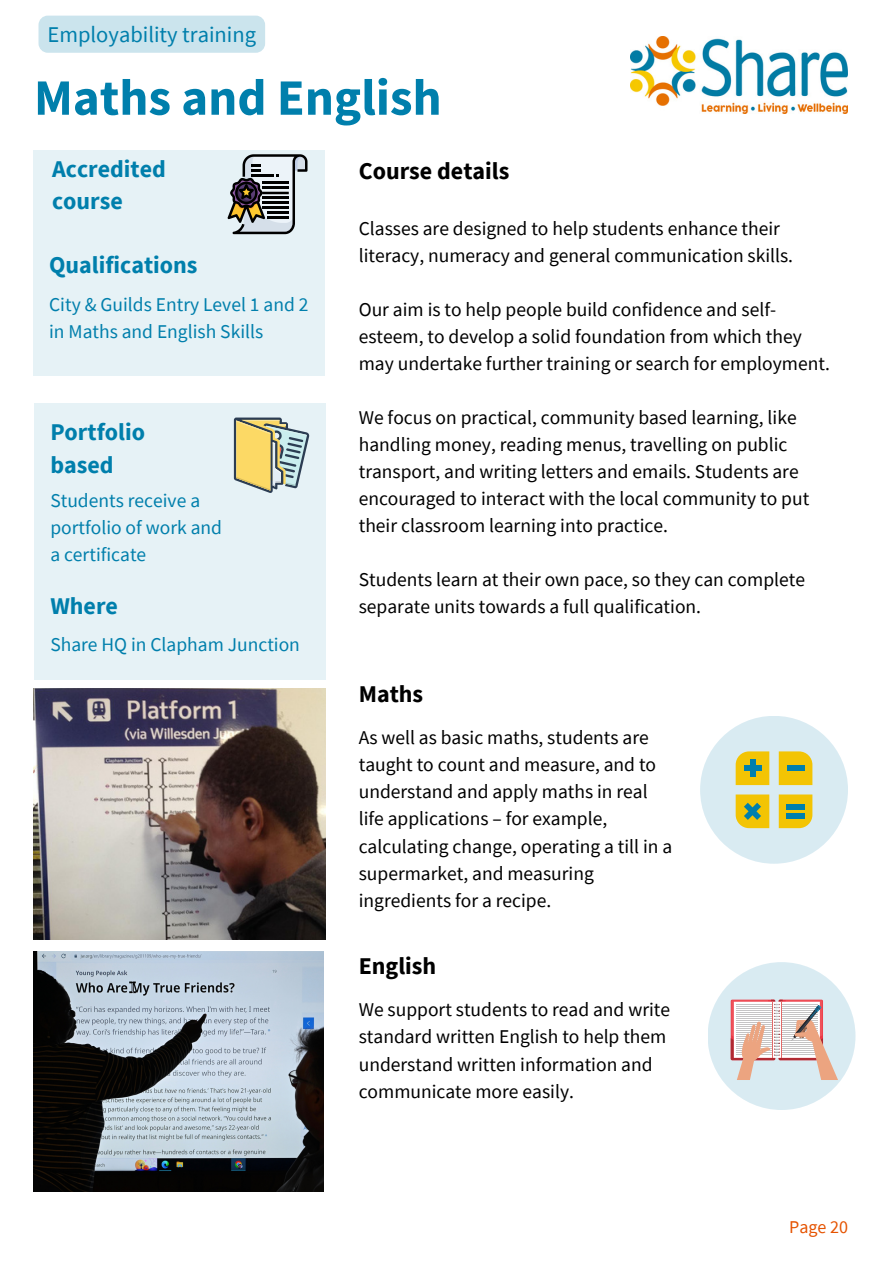
<style>
.page{position:relative;width:894px;height:1264px;background:#fff}
.page>*{position:absolute;margin:0;border:0;box-sizing:border-box;transform-origin:0 0}
.t1{font:700 51px "Source Sans Pro";color:#007fac}
.t2{font:700 24px/32.7px "Source Sans Pro";color:#007fac}
.t3{font:700 24px "Source Sans Pro";color:#000}
.t4{font:22.5px "Source Sans Pro";color:#007fac}
.t5{font:19.5px/27.2px "Source Sans Pro";color:#000}
.t6{font:19.5px/27px "Source Sans Pro";color:#007fac}
.t7{font:18px "Source Sans Pro";color:#e55300}
</style>
<div class="page">
<img style="left:34px;top:689px;width:291px;height:250px">
<div style="left:707px;top:962px;width:148px;height:147px;background:#d9ebf2;border-radius:50%"></div>
<svg style="left:730px;top:999px;width:107px;height:80px"></svg>
<div style="left:699px;top:715px;width:148px;height:148px;background:#d9ebf2;border-radius:50%"></div>
<svg style="left:735px;top:751px;width:34px;height:34px"></svg>
<svg style="left:778px;top:751px;width:34px;height:34px"></svg>
<svg style="left:778px;top:794px;width:34px;height:34px"></svg>
<div style="left:749px;top:759px;width:5px;height:18px;background:#007fac"></div>
<div style="left:743px;top:765px;width:18px;height:5px;background:#007fac"></div>
<svg style="left:735px;top:794px;width:34px;height:34px"></svg>
<div style="left:786px;top:765px;width:18px;height:5px;background:#007fac"></div>
<div style="left:786px;top:804px;width:18px;height:5px;background:#007fac"></div>
<div style="left:786px;top:813px;width:18px;height:5px;background:#007fac"></div>
<div style="left:34px;top:150px;width:291px;height:226px;background:#e6f2f6"></div>
<svg style="left:227px;top:154px;width:80px;height:80px"></svg>
<img style="left:630px;top:36px;width:217px;height:78px">
<img style="left:34px;top:951px;width:289px;height:239px">
<div style="left:34px;top:403px;width:291px;height:277px;background:#e6f2f6"></div>
<svg style="left:234px;top:417px;width:75px;height:76px"></svg>
<div style="left:38px;top:16px;width:227px;height:37px;background:#cbe4ed;border-radius:9px"></div>
<h2 class="t4" style="left:47px;top:19px;width:210px">Employability training</h2>
<p class="t1" style="left:34px;top:65px;width:409px">Maths and English</p>
<p class="t2" style="left:52px;top:152px;width:115px">Accredited course</p>
<h2 class="t3" style="left:358px;top:156px;width:152px">Course details</h2>
<h2 class="t2" style="left:49px;top:248px;width:150px">Qualifications</h2>
<p class="t6" style="left:49px;top:291px;width:261px">City &amp; Guilds Entry Level 1 and 2 in Maths and English Skills</p>
<p class="t2" style="left:50px;top:415px;width:96px">Portfolio based</p>
<p class="t6" style="left:50px;top:486px;width:173px">Students receive a portfolio of work and a certificate</p>
<h2 class="t2" style="left:50px;top:588px;width:69px">Where</h2>
<p class="t6" style="left:50px;top:630px;width:251px">Share HQ in Clapham Junction</p>
<p class="t5" style="left:358px;top:214px;width:436px">Classes are designed to help students enhance their literacy, numeracy and general communication skills.</p>
<h2 class="t5" style="left:358px;top:295px;width:472px">Our aim is to help people build confidence and self&shy;esteem, to develop a solid foundation from which they may undertake further training or search for employment.</h2>
<p class="t5" style="left:358px;top:403px;width:452px">We focus on practical, community based learning, like handling money, reading menus, travelling on public transport, and writing letters and emails. Students are encouraged to interact with the local community to put their classroom learning into practice.</p>
<h2 class="t5" style="left:358px;top:565px;width:448px">Students learn at their own pace, so they can complete separate units towards a full qualification.</h2>
<p class="t3" style="left:358px;top:678px;width:66px">Maths</p>
<h2 class="t5" style="left:358px;top:723px;width:315px">As well as basic maths, students are taught to count and measure, and to understand and apply maths in real life applications – for example, calculating change, operating a till in a supermarket, and measuring ingredients for a recipe.</h2>
<p class="t3" style="left:358px;top:950px;width:79px">English</p>
<p class="t5" style="left:358px;top:995px;width:313px">We support students to read and write standard written English to help them understand written information and communicate more easily.</p>
<p class="t7" style="left:789px;top:1215px;width:60px">Page 20</p>
</div>
